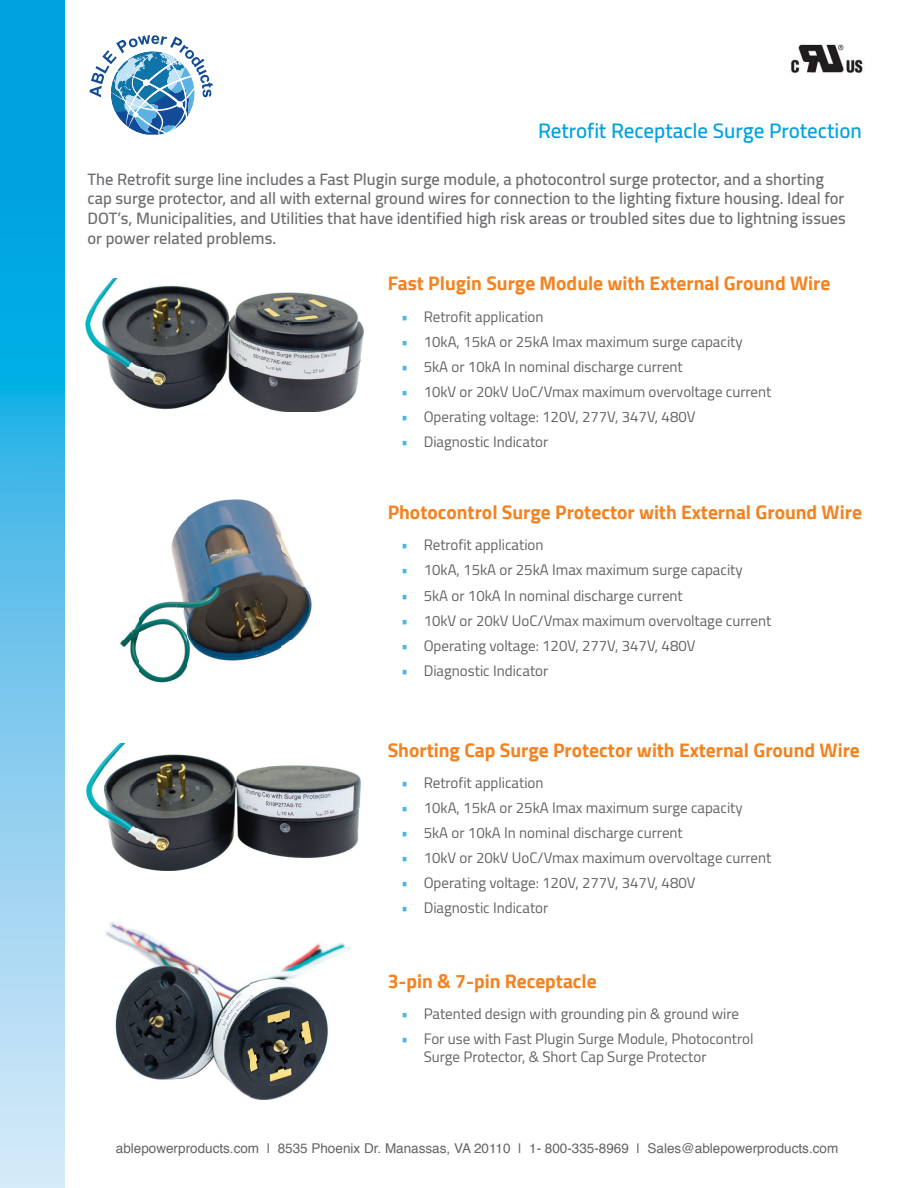
<style>
.page{position:relative;width:918px;height:1188px;background:#fff}
.page>*{position:absolute;margin:0;border:0;box-sizing:border-box;transform-origin:0 0}
.t1{font:600 21px "Cairo";color:#00a2df}
.t2{font:700 19.5px "Cairo";color:#f58220}
.t3{font:600 16.5px/19.8px "Cairo";color:#6c6d70}
.t4{font:15px/18px "Cairo";color:#636366}
.t5{font:13.5px "Helvetica";color:#636366}
.s1{color:#46b9e8}
</style>
<div class="page">
<img style="left:791px;top:44px;width:72px;height:29px">
<svg style="left:0;top:0;width:65px;height:1188px;background:#5bc0ea"></svg>
<svg style="left:90px;top:35px;width:123px;height:100px"></svg>
<img style="left:85px;top:278px;width:279px;height:134px">
<img style="left:87px;top:743px;width:273px;height:128px">
<img style="left:120px;top:499px;width:192px;height:184px">
<img style="left:105px;top:922px;width:244px;height:177px">
<h1 class="t1" style="left:538px;top:112px;width:325px">Retrofit Receptacle Surge Protection</h1>
<p class="t3" style="left:87px;top:169px;width:760px">The Retrofit surge line includes a Fast Plugin surge module, a photocontrol surge protector, and a shorting cap surge protector, and all with external ground wires for connection to the lighting fixture housing. Ideal for DOT’s, Municipalities, and Utilities that have identified high risk areas or troubled sites due to lightning issues or power related problems.</p>
<h2 class="t2" style="left:388px;top:272px;width:444px">Fast Plugin Surge Module with External Ground Wire</h2>
<p class="t4" style="left:401px;top:307px;width:144px"><span class="s1">•</span> Retrofit application</p>
<p class="t4" style="left:401px;top:332px;width:343px"><span class="s1">•</span> 10kA, 15kA or 25kA Imax maximum surge capacity</p>
<p class="t4" style="left:401px;top:357px;width:283px"><span class="s1">•</span> 5kA or 10kA In nominal discharge current</p>
<p class="t4" style="left:401px;top:382px;width:372px"><span class="s1">•</span> 10kV or 20kV UoC/Vmax maximum overvoltage current</p>
<p class="t4" style="left:401px;top:407px;width:296px"><span class="s1">•</span> Operating voltage: 120V, 277V, 347V, 480V</p>
<p class="t4" style="left:401px;top:432px;width:149px"><span class="s1">•</span> Diagnostic Indicator</p>
<h2 class="t2" style="left:388px;top:501px;width:476px">Photocontrol Surge Protector with External Ground Wire</h2>
<p class="t4" style="left:401px;top:536px;width:144px"><span class="s1">•</span> Retrofit application</p>
<p class="t4" style="left:401px;top:561px;width:343px"><span class="s1">•</span> 10kA, 15kA or 25kA Imax maximum surge capacity</p>
<p class="t4" style="left:401px;top:586px;width:283px"><span class="s1">•</span> 5kA or 10kA In nominal discharge current</p>
<p class="t4" style="left:401px;top:611px;width:372px"><span class="s1">•</span> 10kV or 20kV UoC/Vmax maximum overvoltage current</p>
<p class="t4" style="left:401px;top:636px;width:296px"><span class="s1">•</span> Operating voltage: 120V, 277V, 347V, 480V</p>
<p class="t4" style="left:401px;top:661px;width:149px"><span class="s1">•</span> Diagnostic Indicator</p>
<h2 class="t2" style="left:388px;top:738px;width:474px">Shorting Cap Surge Protector with External Ground Wire</h2>
<p class="t4" style="left:401px;top:774px;width:144px"><span class="s1">•</span> Retrofit application</p>
<p class="t4" style="left:401px;top:799px;width:343px"><span class="s1">•</span> 10kA, 15kA or 25kA Imax maximum surge capacity</p>
<p class="t4" style="left:401px;top:824px;width:283px"><span class="s1">•</span> 5kA or 10kA In nominal discharge current</p>
<p class="t4" style="left:401px;top:849px;width:372px"><span class="s1">•</span> 10kV or 20kV UoC/Vmax maximum overvoltage current</p>
<p class="t4" style="left:401px;top:874px;width:296px"><span class="s1">•</span> Operating voltage: 120V, 277V, 347V, 480V</p>
<p class="t4" style="left:401px;top:899px;width:149px"><span class="s1">•</span> Diagnostic Indicator</p>
<h2 class="t2" style="left:388px;top:970px;width:211px">3-pin &amp; 7-pin Receptacle</h2>
<p class="t4" style="left:401px;top:1005px;width:339px"><span class="s1">•</span> Patented design with grounding pin &amp; ground wire</p>
<p class="t4" style="left:424px;top:1030px;width:331px;text-indent:-22px"><span class="s1">•</span> For use with Fast Plugin Surge Module, Photocontrol<br>Surge Protector, &amp; Short Cap Surge Protector</p>
<p class="t5" style="left:116px;top:1138px;width:724px">ablepowerproducts.com | 8535 Phoenix Dr. Manassas, VA 20110 | 1- 800-335-8969 | Sales@ablepowerproducts.com</p>
</div>
